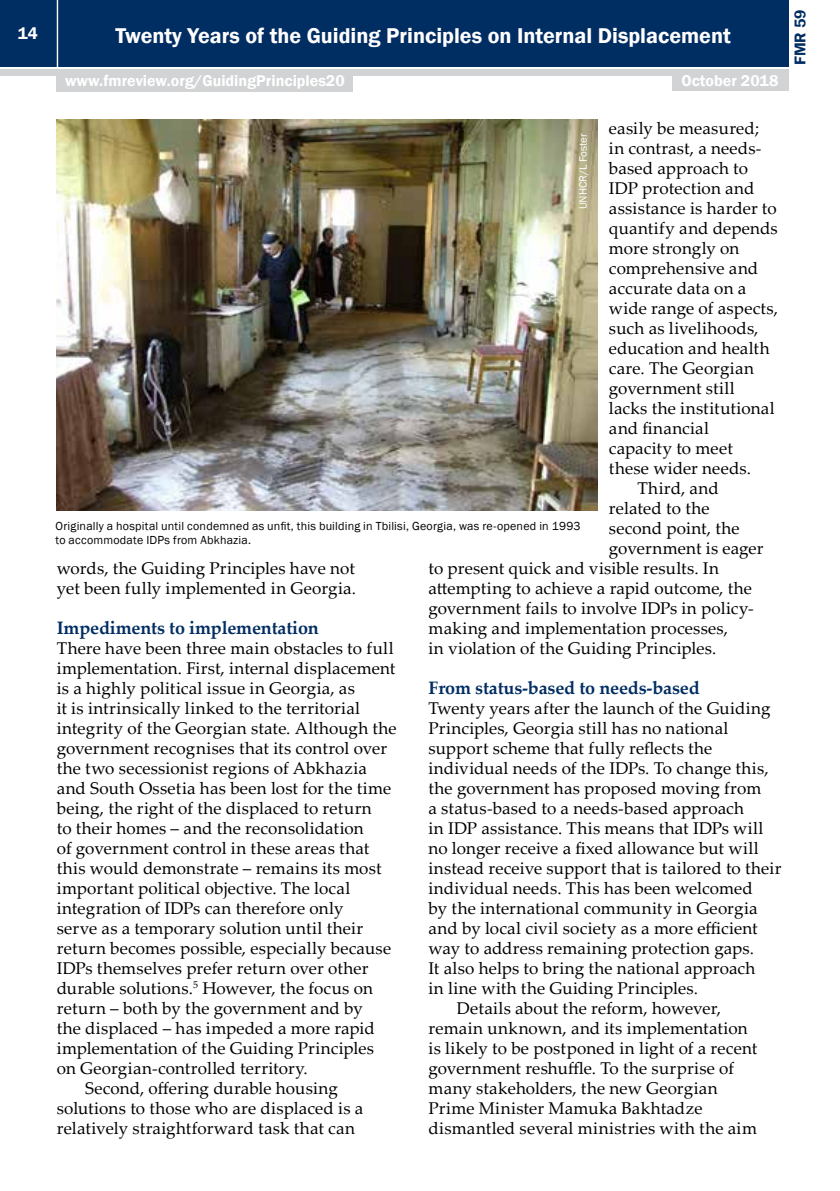
<style>
.page{position:relative;width:840px;height:1191px;background:#fff}
.page>*{position:absolute;margin:0;border:0;box-sizing:border-box;transform-origin:0 0}
.t1{font:600 22px "Franklin Gothic";color:#fff}
.t2{font:700 18px "Palatino Linotype";letter-spacing:-.01em;color:#002d62}
.t3{font:17px/20px "Palatino Linotype";letter-spacing:.01em;color:#000}
.t4{font:600 17px "Franklin Gothic";color:#fff}
.t5{font:600 16px "Franklin Gothic";color:#fff}
.t6{font:600 16px "Franklin Gothic";color:#002d62}
.t7{font:12px/14.4px "Franklin Gothic";letter-spacing:.015em;color:#000}
.t8{font:11px "Franklin Gothic";color:#fff}
</style>
<div class="page">
<div style="left:0;top:0;width:787px;height:66px;background:#002d62"></div>
<div style="left:0;top:69px;width:787px;height:6px;background:#d1d3d4"></div>
<hr style="left:57px;top:0;width:1px;height:67px;background:#fff">
<div style="left:671px;top:73px;width:116px;height:18px;background:#d1d3d4"></div>
<div style="left:57px;top:74px;width:296px;height:18px;background:#d1d3d4"></div>
<img style="left:56px;top:119px;width:541px;height:391px">
<p class="t4" style="left:18px;top:23px;width:22px">14</p>
<p class="t1" style="left:115px;top:22px;width:616px">Twenty Years of the Guiding Principles on Internal Displacement</p>
<p class="t5" style="left:65px;top:71px;width:281px">www.fmreview.org/GuidingPrinciples20</p>
<p class="t5" style="left:681px;top:71px;width:98px">October 2018</p>
<p class="t3" style="left:608px;top:117px;width:151px">easily be measured;</p>
<p class="t3" style="left:608px;top:137px;width:154px">in contrast, a needs-</p>
<p class="t3" style="left:608px;top:157px;width:141px">based approach to</p>
<p class="t3" style="left:608px;top:177px;width:147px">IDP protection and</p>
<p class="t3" style="left:608px;top:197px;width:169px">assistance is harder to</p>
<p class="t3" style="left:608px;top:217px;width:170px">quantify and depends</p>
<p class="t3" style="left:608px;top:237px;width:132px">more strongly on</p>
<p class="t3" style="left:608px;top:257px;width:151px">comprehensive and</p>
<p class="t3" style="left:608px;top:277px;width:139px">accurate data on a</p>
<p class="t3" style="left:608px;top:297px;width:170px">wide range of aspects,</p>
<p class="t3" style="left:608px;top:317px;width:151px">such as livelihoods,</p>
<p class="t3" style="left:608px;top:337px;width:162px">education and health</p>
<p class="t3" style="left:608px;top:357px;width:146px">care. The Georgian</p>
<p class="t3" style="left:608px;top:377px;width:127px">government still</p>
<p class="t3" style="left:608px;top:397px;width:167px">lacks the institutional</p>
<p class="t3" style="left:608px;top:417px;width:102px">and financial</p>
<p class="t3" style="left:608px;top:437px;width:125px">capacity to meet</p>
<p class="t3" style="left:608px;top:457px;width:143px">these wider needs.</p>
<p class="t3" style="left:637px;top:477px;width:83px">Third, and</p>
<p class="t3" style="left:608px;top:497px;width:102px">related to the</p>
<p class="t3" style="left:608px;top:517px;width:132px">second point, the</p>
<p class="t3" style="left:608px;top:537px;width:156px">government is eager</p>
<p class="t3" style="left:428px;top:557px;width:292px">to present quick and visible results. In</p>
<p class="t3" style="left:428px;top:577px;width:325px">attempting to achieve a rapid outcome, the</p>
<p class="t3" style="left:428px;top:597px;width:326px">government fails to involve IDPs in policy-</p>
<p class="t3" style="left:428px;top:617px;width:301px">making and implementation processes,</p>
<p class="t3" style="left:428px;top:637px;width:289px">in violation of the Guiding Principles.</p>
<p class="t2" style="left:428px;top:675px;width:272px">From status-based to needs-based</p>
<p class="t3" style="left:428px;top:697px;width:343px">Twenty years after the launch of the Guiding</p>
<p class="t3" style="left:428px;top:717px;width:301px">Principles, Georgia still has no national</p>
<p class="t3" style="left:428px;top:737px;width:285px">support scheme that fully reflects the</p>
<p class="t3" style="left:428px;top:757px;width:341px">individual needs of the IDPs. To change this,</p>
<p class="t3" style="left:428px;top:777px;width:334px">the government has proposed moving from</p>
<p class="t3" style="left:428px;top:797px;width:317px">a status-based to a needs-based approach</p>
<p class="t3" style="left:428px;top:817px;width:336px">in IDP assistance. This means that IDPs will</p>
<p class="t3" style="left:428px;top:837px;width:331px">no longer receive a fixed allowance but will</p>
<p class="t3" style="left:428px;top:857px;width:354px">instead receive support that is tailored to their</p>
<p class="t3" style="left:428px;top:877px;width:326px">individual needs. This has been welcomed</p>
<p class="t3" style="left:428px;top:897px;width:330px">by the international community in Georgia</p>
<p class="t3" style="left:428px;top:917px;width:330px">and by local civil society as a more efficient</p>
<p class="t3" style="left:428px;top:937px;width:327px">way to address remaining protection gaps.</p>
<p class="t3" style="left:428px;top:957px;width:328px">It also helps to bring the national approach</p>
<p class="t3" style="left:428px;top:977px;width:271px">in line with the Guiding Principles.</p>
<p class="t3" style="left:456px;top:997px;width:266px">Details about the reform, however,</p>
<p class="t3" style="left:428px;top:1017px;width:320px">remain unknown, and its implementation</p>
<p class="t3" style="left:428px;top:1037px;width:330px">is likely to be postponed in light of a recent</p>
<p class="t3" style="left:428px;top:1057px;width:307px">government reshuffle. To the surprise of</p>
<p class="t3" style="left:428px;top:1077px;width:290px">many stakeholders, the new Georgian</p>
<p class="t3" style="left:428px;top:1097px;width:275px">Prime Minister Mamuka Bakhtadze</p>
<p class="t3" style="left:428px;top:1117px;width:330px">dismantled several ministries with the aim</p>
<p class="t8" style="left:576px;top:209px;width:77px;rotate:-90deg">UNHCR/L Foster</p>
<p class="t7" style="left:55px;top:519px;width:526px">Originally a hospital until condemned as unfit, this building in Tbilisi, Georgia, was re-opened in 1993 to accommodate IDPs from Abkhazia.</p>
<p class="t3" style="left:57px;top:557px;width:300px">words, the Guiding Principles have not yet been fully implemented in Georgia.</p>
<p class="t2" style="left:57px;top:615px;width:263px">Impediments to implementation</p>
<p class="t3" style="left:57px;top:637px;width:338px">There have been three main obstacles to full</p>
<p class="t3" style="left:57px;top:657px;width:340px">implementation. First, internal displacement</p>
<p class="t3" style="left:57px;top:677px;width:299px">is a highly political issue in Georgia, as</p>
<p class="t3" style="left:57px;top:697px;width:305px">it is intrinsically linked to the territorial</p>
<p class="t3" style="left:57px;top:717px;width:341px">integrity of the Georgian state. Although the</p>
<p class="t3" style="left:57px;top:737px;width:332px">government recognises that its control over</p>
<p class="t3" style="left:57px;top:757px;width:311px">the two secessionist regions of Abkhazia</p>
<p class="t3" style="left:57px;top:777px;width:336px">and South Ossetia has been lost for the time</p>
<p class="t3" style="left:57px;top:797px;width:316px">being, the right of the displaced to return</p>
<p class="t3" style="left:57px;top:817px;width:308px">to their homes – and the reconsolidation</p>
<p class="t3" style="left:57px;top:837px;width:314px">of government control in these areas that</p>
<p class="t3" style="left:57px;top:857px;width:326px">this would demonstrate – remains its most</p>
<p class="t3" style="left:57px;top:877px;width:295px">important political objective. The local</p>
<p class="t3" style="left:57px;top:897px;width:288px">integration of IDPs can therefore only</p>
<p class="t3" style="left:57px;top:917px;width:308px">serve as a temporary solution until their</p>
<p class="t3" style="left:57px;top:937px;width:336px">return becomes possible, especially because</p>
<p class="t3" style="left:57px;top:957px;width:313px">IDPs themselves prefer return over other</p>
<p class="t3" style="left:57px;top:977px;width:317px">durable solutions.<sup>5</sup> However, the focus on</p>
<p class="t3" style="left:57px;top:997px;width:307px">return – both by the government and by</p>
<p class="t3" style="left:57px;top:1017px;width:319px">the displaced – has impeded a more rapid</p>
<p class="t3" style="left:57px;top:1037px;width:318px">implementation of the Guiding Principles</p>
<p class="t3" style="left:57px;top:1057px;width:252px">on Georgian-controlled territory.</p>
<p class="t3" style="left:85px;top:1077px;width:254px">Second, offering durable housing</p>
<p class="t3" style="left:57px;top:1097px;width:308px">solutions to those who are displaced is a</p>
<p class="t3" style="left:57px;top:1117px;width:299px">relatively straightforward task that can</p>
<p class="t6" style="left:789px;top:65px;width:57px;rotate:-90deg">FMR 59</p>
</div>
